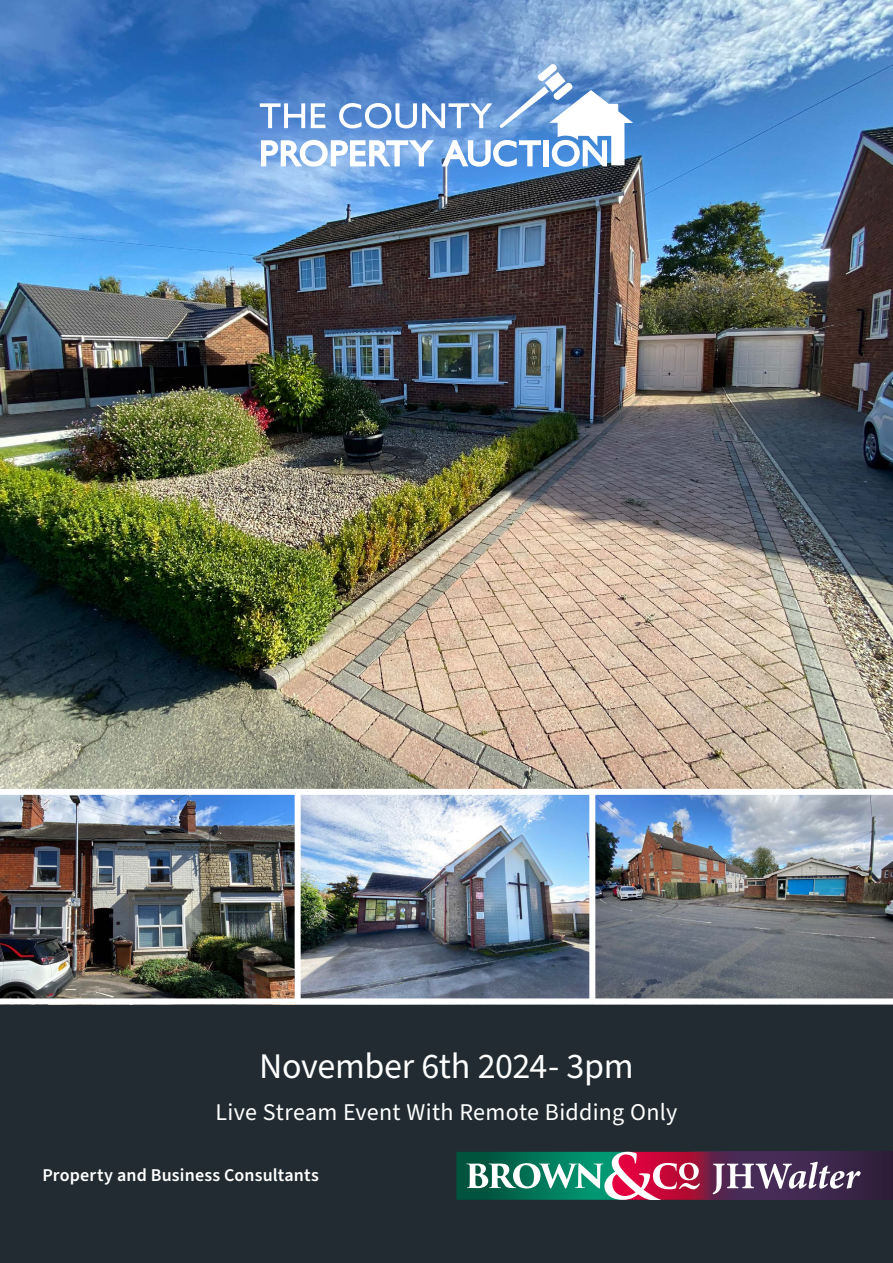
<style>
.page{position:relative;width:893px;height:1263px;background:#fff}
.page>*{position:absolute;margin:0;border:0;box-sizing:border-box;transform-origin:0 0}
.t1{font:36px "Source Sans Pro";letter-spacing:-.01em;color:#fff}
.t2{font:24px "Source Sans Pro";letter-spacing:.01em;color:#fff}
.t3{font:600 18px "Source Sans Pro";letter-spacing:.01em;color:#fff}
</style>
<div class="page">
<div style="left:0;top:1000px;width:893px;height:263px;background:#212b31"></div>
<img style="left:0;top:0;width:893px;height:789px">
<svg style="left:260px;top:64px;width:373px;height:103px"></svg>
<div style="left:543px;top:140px;width:6px;height:26px;background:#fff"></div>
<img style="left:0;top:795px;width:295px;height:203px">
<img style="left:301px;top:795px;width:288px;height:203px">
<img style="left:595px;top:795px;width:298px;height:203px">
<div style="left:0;top:998px;width:893px;height:6px;background:#fff"></div>
<svg style="left:456px;top:1152px;width:437px;height:48px;background:#696370"></svg>
<h1 class="t1" style="left:259px;top:1042px;width:376px">November 6th 2024- 3pm</h1>
<p class="t2" style="left:216px;top:1096px;width:463px">Live Stream Event With Remote Bidding Only</p>
<p class="t3" style="left:43px;top:1163px;width:278px">Property and Business Consultants</p>
</div>
